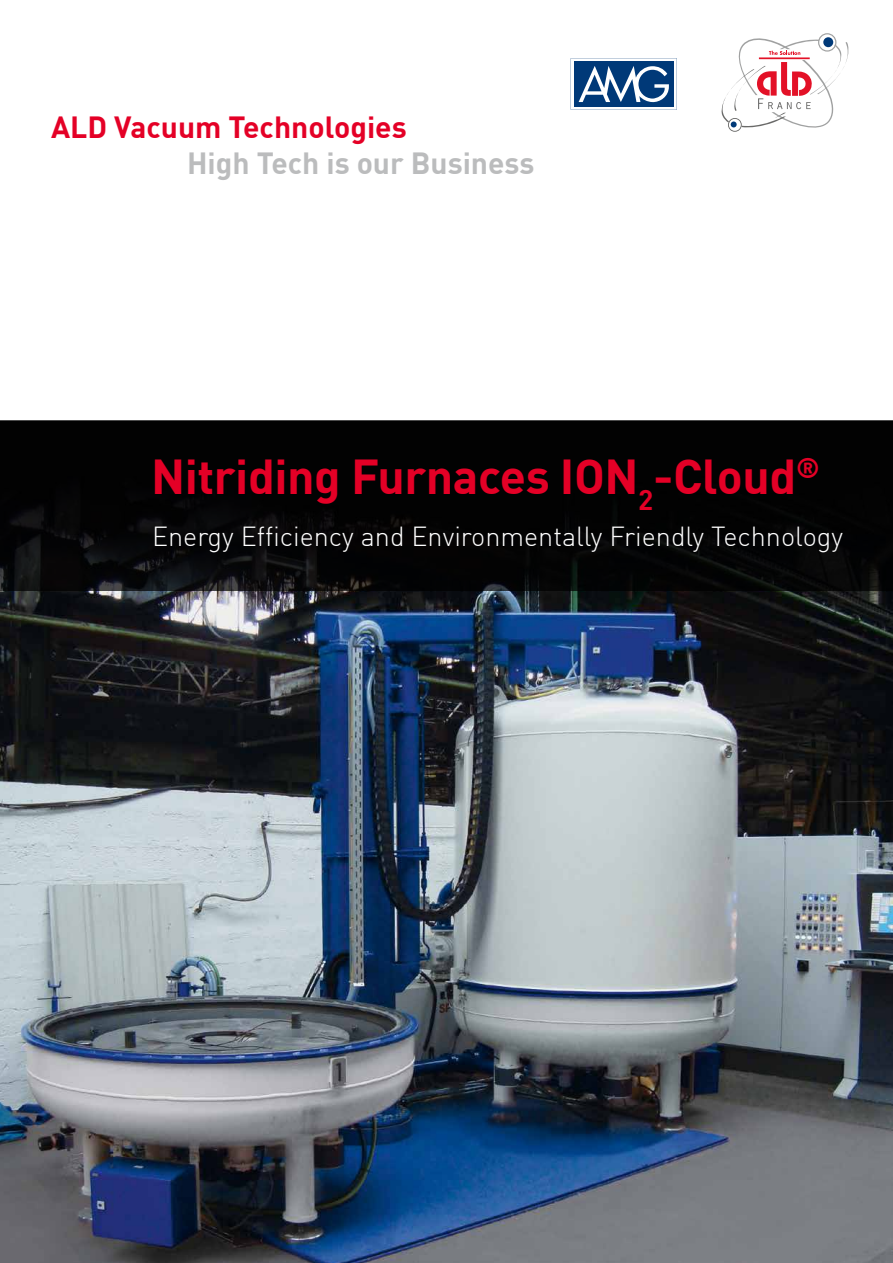
<style>
.page{position:relative;width:893px;height:1263px;background:#fff}
.page>*{position:absolute;margin:0;border:0;box-sizing:border-box;transform-origin:0 0}
.t1{font:700 48px "DIN Offc";letter-spacing:-.01em;color:#e40026}
.t2{font:700 30px "DIN Offc";color:#e40026}
.t3{font:700 30px "DIN Offc";color:#bbbcbd}
.t4{font:300 27px "DIN Offc";color:#fff}
</style>
<div class="page">
<img style="left:0;top:591px;width:893px;height:672px">
<svg style="left:722px;top:33px;width:126px;height:99px"></svg>
<svg style="left:571px;top:58px;width:106px;height:52px"></svg>
<div style="left:0;top:421px;width:893px;height:170px;background:#000"></div>
<p class="t2" style="left:51px;top:107px;width:357px">ALD Vacuum Technologies</p>
<p class="t3" style="left:187px;top:143px;width:349px">High Tech is our Business</p>
<h1 class="t1" style="left:151px;top:445px;width:670px">Nitriding Furnaces ION<sub>2</sub>-Cloud<sup>®</sup></h1>
<p class="t4" style="left:152px;top:519px;width:693px">Energy Efficiency and Environmentally Friendly Technology</p>
</div>
